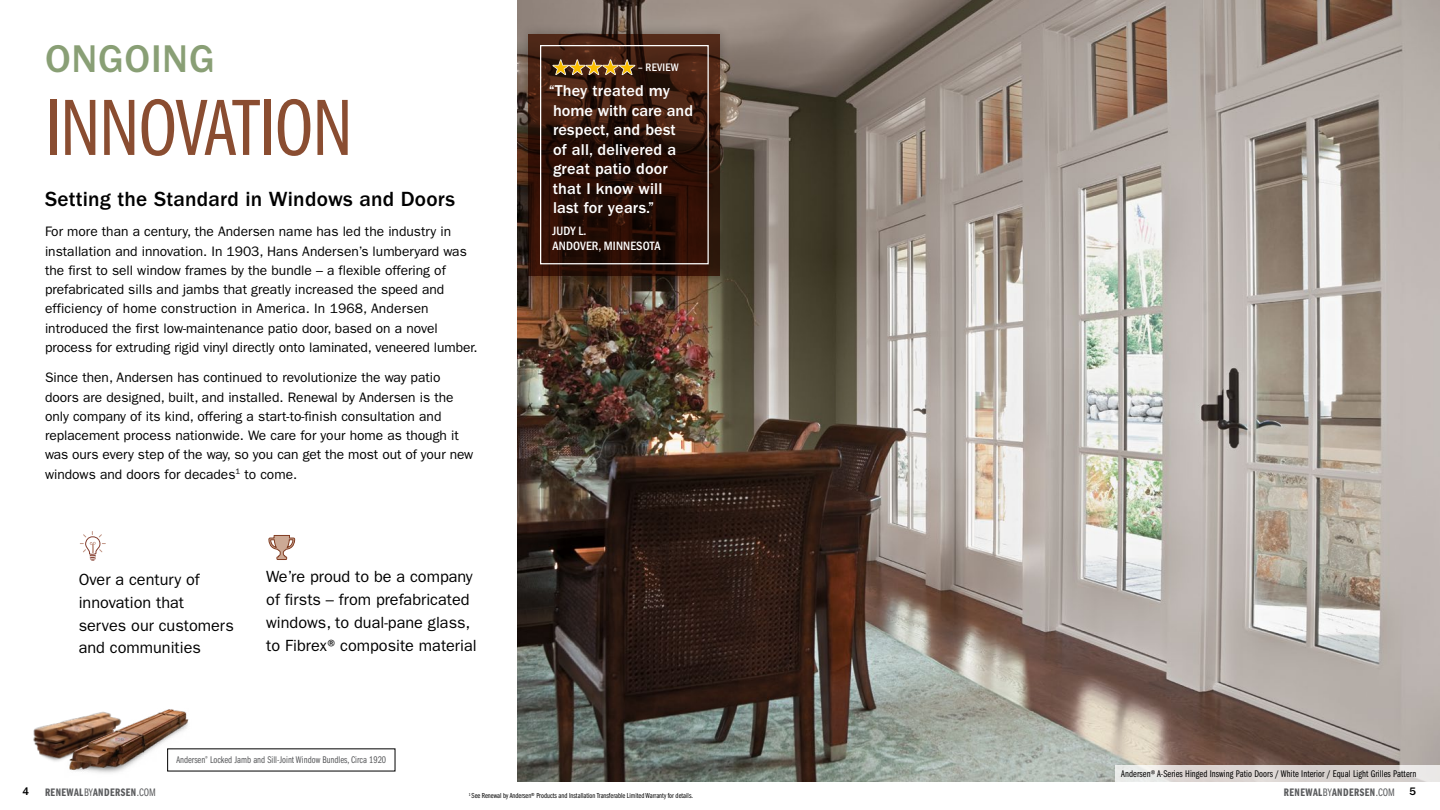
<style>
.page{position:relative;width:1440px;height:810px;background:#fff}
.page>*{position:absolute;margin:0;border:0;box-sizing:border-box;transform-origin:0 0}
.t1{font:82.5px "ITC Franklin Gothic Std Bk Cp";letter-spacing:-.02em;color:#8a4d31}
.t2{font:500 40px "ITC Franklin Gothic Std";letter-spacing:.02em;color:#899f75}
.t3{font:500 21.25px "ITC Franklin Gothic Std";letter-spacing:.01em;color:#000}
.t4{font:16.25px/22.8px "ITC Franklin Gothic Std";color:#000}
.t5{font:500 16.25px/19.5px "ITC Franklin Gothic Std";letter-spacing:.01em;color:#fff}
.t6{font:13.75px/19.2px "ITC Franklin Gothic Std";color:#000}
.t7{font:500 condensed 12.5px/15px "ITC Franklin Gothic Std";letter-spacing:.01em;color:#fff}
.t8{font:11.25px "ITC Franklin Gothic Std Dm Cp";letter-spacing:.04em;color:#58595b}
.t9{font:500 condensed 11.25px "ITC Franklin Gothic Std";letter-spacing:.02em;color:#fff}
.t10{font:500 11.25px "ITC Franklin Gothic Std";color:#000}
.t11{font:10px "ITC Franklin Gothic Std Bk Cp";letter-spacing:.01em;color:#000}
.t12{font:10px "ITC Franklin Gothic Std Bk Cp";color:#58595b}
.t13{font:7.5px "ITC Franklin Gothic Std Bk Cp";color:#000}
.s1{font-family:"ITC Franklin Gothic Std Bk Cp"}
</style>
<div class="page">
<img style="left:518px;top:0;width:922px;height:782px">
<svg style="left:1115px;top:765px;width:325px;height:17px;background:#ddd8d6"></svg>
<div style="left:518px;top:23px;width:213px;height:263px;background:#000;opacity:.25"></div>
<svg style="left:529px;top:34px;width:191px;height:242px;background:#31150a"></svg>
<svg style="left:552px;top:59px;width:83px;height:16px"></svg>
<div style="left:540px;top:45px;width:169px;height:219px;border:1px solid #fff"></div>
<img style="left:33px;top:722px;width:26px;height:39px">
<img style="left:59px;top:709px;width:139px;height:64px">
<svg style="left:80px;top:531px;width:25px;height:30px"></svg>
<svg style="left:268px;top:535px;width:28px;height:25px"></svg>
<h2 class="t2" style="left:45px;top:37px;width:171px">ONGOING</h2>
<h1 class="t1" style="left:45px;top:83px;width:309px">INNOVATION</h1>
<h3 class="t3" style="left:45px;top:187px;width:412px">Setting the Standard in Windows and Doors</h3>
<p class="t6" style="left:45px;top:222px;width:434px">For more than a century, the Andersen name has led the industry in installation and innovation. In 1903, Hans Andersen’s lumberyard was the first to sell window frames by the bundle – a flexible offering of prefabricated sills and jambs that greatly increased the speed and efficiency of home construction in America. In 1968, Andersen introduced the first low-maintenance patio door, based on a novel process for extruding rigid vinyl directly onto laminated, veneered lumber.</p>
<p class="t6" style="left:45px;top:368px;width:430px">Since then, Andersen has continued to revolutionize the way patio doors are designed, built, and installed. Renewal by Andersen is the only company of its kind, offering a start-to-finish consultation and replacement process nationwide. We care for your home as though it was ours every step of the way, so you can get the most out of your new windows and doors for decades<sup>1</sup> to come.</p>
<p class="t4" style="left:79px;top:568px;width:157px">Over a century of innovation that serves our customers and communities</p>
<p class="t4" style="left:266px;top:566px;width:212px">We’re proud to be a company of firsts – from prefabricated windows, to dual-pane glass, to Fibrex® composite material</p>
<p class="t12" style="left:176px;top:755px;width:211px">Andersen<sup>®</sup> Locked Jamb and Sill-Joint Window Bundles, Circa 1920</p>
<p class="t9" style="left:638px;top:61px;width:42px">– REVIEW</p>
<p class="t5" style="left:549px;top:81px;width:146px">“They treated my home with care and respect, and best<br>of all, delivered a great patio door that I know will<br>last for years.”</p>
<p class="t7" style="left:553px;top:224px;width:109px">JUDY L.<br>ANDOVER, MINNESOTA</p>
<p class="t11" style="left:1121px;top:768px;width:296px">Andersen® A-Series Hinged Inswing Patio Doors / White Interior / Equal Light Grilles Pattern</p>
<p class="t10" style="left:22px;top:785px;width:8px">4</p>
<p class="t8" style="left:45px;top:786px;width:113px">RENEWAL<span class="s1">BY</span>ANDERSEN<span class="s1">.COM</span></p>
<p class="t8" style="left:1284px;top:786px;width:113px">RENEWAL<span class="s1">BY</span>ANDERSEN<span class="s1">.COM</span></p>
<p class="t10" style="left:1410px;top:785px;width:8px">5</p>
<p class="t13" style="left:469px;top:792px;width:226px"><sup>1</sup> See Renewal by Andersen® Products and Installation Transferable Limited Warranty for details.</p>
</div>
